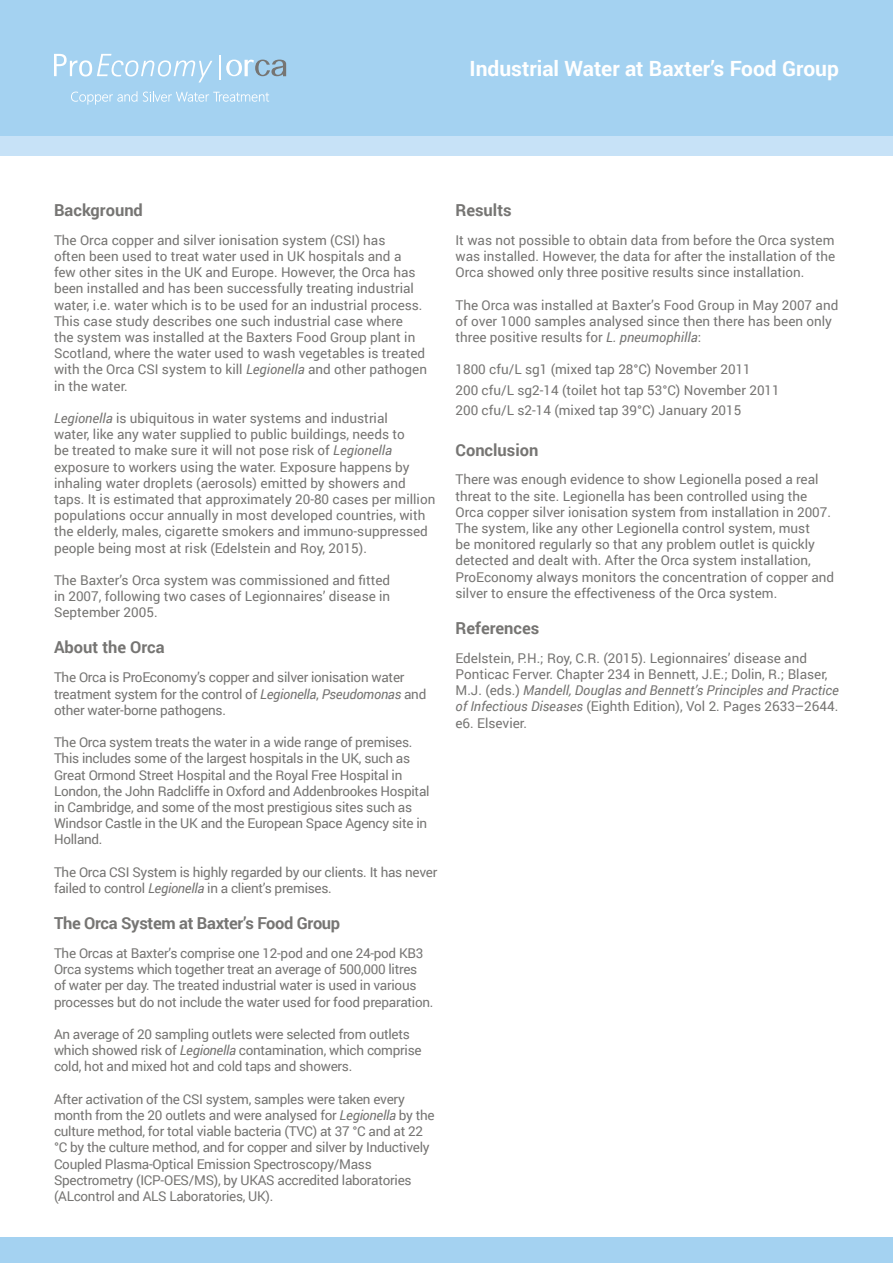
<style>
.page{position:relative;width:893px;height:1263px;background:#fff}
.page>*{position:absolute;margin:0;border:0;box-sizing:border-box;transform-origin:0 0}
.t1{font:700 21px "Roboto";color:#fff}
.t2{font:700 16.5px "Roboto";color:#767573}
.t3{font:700 16.5px "Roboto";letter-spacing:-.02em;color:#767573}
.t4{font:13.5px/16.2px "Roboto";color:#767573}
.t5{font:13.5px/16.2px "Roboto";letter-spacing:-.02em;color:#767573}
.s1{font-style:italic}
</style>
<div class="page">
<div style="left:0;top:0;width:893px;height:136px;background:#a4d2f1"></div>
<div style="left:0;top:136px;width:893px;height:19px;background:#c7e2f7"></div>
<div style="left:0;top:1237px;width:893px;height:26px;background:#a4d2f1"></div>
<hr style="left:219px;top:55px;width:2px;height:24px;background:#fff">
<svg style="left:54px;top:54px;width:158px;height:28px"></svg>
<svg style="left:226px;top:60px;width:60px;height:16px"></svg>
<svg style="left:71px;top:91px;width:66px;height:14px"></svg>
<svg style="left:143px;top:91px;width:126px;height:11px"></svg>
<h1 class="t1" style="left:469px;top:54px;width:371px">Industrial Water at Baxter’s Food Group</h1>
<p class="t2" style="left:54px;top:198px;width:90px">Background</p>
<p class="t4" style="left:54px;top:231px;width:374px">The Orca copper and silver ionisation system (CSI) has<br>often been used to treat water used in UK hospitals and a<br>few other sites in the UK and Europe. However, the Orca has been installed and has been successfully treating industrial water, i.e. water which is to be used for an industrial process.<br>This case study describes one such industrial case where<br>the system was installed at the Baxters Food Group plant in Scotland, where the water used to wash vegetables is treated with the Orca CSI system to kill <span class="s1">Legionella</span> and other pathogen in the water.</p>
<p class="t4" style="left:54px;top:409px;width:383px"><span class="s1">Legionella</span> is ubiquitous in water systems and industrial<br>water, like any water supplied to public buildings, needs to<br>be treated to make sure it will not pose risk of <span class="s1">Legionella </span>exposure to workers using the water. Exposure happens by inhaling water droplets (aerosols) emitted by showers and taps. It is estimated that approximately 20-80 cases per million populations occur annually in most developed countries, with the elderly, males, cigarette smokers and immuno-suppressed people being most at risk (Edelstein and Roy, 2015).</p>
<p class="t4" style="left:54px;top:571px;width:338px;text-align:justify">The Baxter’s Orca system was commissioned and fitted in 2007, following two cases of Legionnaires’ disease in September 2005.</p>
<p class="t2" style="left:54px;top:636px;width:112px">About the Orca</p>
<p class="t5" style="left:54px;top:669px;width:374px">The Orca is ProEconomy’s copper and silver ionisation water treatment system for the control of <span class="s1">Legionella</span>, <span class="s1">Pseudomonas</span> and other water-borne pathogens.</p>
<p class="t5" style="left:54px;top:734px;width:377px">The Orca system treats the water in a wide range of premises.<br>This includes some of the largest hospitals in the UK, such as Great Ormond Street Hospital and the Royal Free Hospital in London, the John Radcliffe in Oxford and Addenbrookes Hospital in Cambridge, and some of the most prestigious sites such as Windsor Castle in the UK and the European Space Agency site in Holland.</p>
<p class="t5" style="left:54px;top:863px;width:385px">The Orca CSI System is highly regarded by our clients. It has never failed to control <span class="s1">Legionella</span> in a client’s premises.</p>
<p class="t3" style="left:54px;top:911px;width:288px">The Orca System at Baxter’s Food Group</p>
<p class="t5" style="left:54px;top:944px;width:381px">The Orcas at Baxter’s comprise one 12-pod and one 24-pod KB3<br>Orca systems which together treat an average of 500,000 litres<br>of water per day. The treated industrial water is used in various processes but do not include the water used for food preparation.</p>
<p class="t5" style="left:54px;top:1025px;width:369px">An average of 20 sampling outlets were selected from outlets which showed risk of <span class="s1">Legionella</span> contamination, which comprise cold, hot and mixed hot and cold taps and showers.</p>
<p class="t5" style="left:54px;top:1090px;width:382px">After activation of the CSI system, samples were taken every month from the 20 outlets and were analysed for <span class="s1">Legionella</span> by the culture method, for total viable bacteria (TVC) at 37 °C and at 22 °C by the culture method, and for copper and silver by Inductively Coupled Plasma-Optical Emission Spectroscopy/Mass Spectrometry (ICP-OES/MS), by UKAS accredited laboratories (ALcontrol and ALS Laboratories, UK).</p>
<p class="t2" style="left:455px;top:198px;width:58px">Results</p>
<p class="t4" style="left:455px;top:231px;width:381px;text-align:justify">It was not possible to obtain data from before the Orca system was installed. However, the data for after the installation of the Orca showed only three positive results since installation.</p>
<p class="t4" style="left:455px;top:296px;width:384px">The Orca was installed at Baxter’s Food Group in May 2007 and of over 1000 samples analysed since then there has been only three positive results for <span class="s1">L. pneumophilla</span>:</p>
<p class="t4" style="left:455px;top:359px;width:326px;line-height:20.4px">1800 cfu/L sg1 (mixed tap 28°C) November 2011<br>200 cfu/L sg2-14 (toilet hot tap 53°C) November 2011<br>200 cfu/L s2-14 (mixed tap 39°C) January 2015</p>
<p class="t2" style="left:455px;top:438px;width:84px">Conclusion</p>
<p class="t4" style="left:455px;top:471px;width:380px">There was enough evidence to show Legionella posed a real threat to the site. Legionella has been controlled using the Orca copper silver ionisation system from installation in 2007.<br>The system, like any other Legionella control system, must<br>be monitored regularly so that any problem outlet is quickly detected and dealt with. After the Orca system installation, ProEconomy always monitors the concentration of copper and silver to ensure the effectiveness of the Orca system.</p>
<p class="t2" style="left:455px;top:616px;width:85px">References</p>
<p class="t4" style="left:455px;top:649px;width:385px">Edelstein, P.H.; Roy, C.R. (2015). Legionnaires’ disease and Ponticac Ferver. Chapter 234 in Bennett, J.E.; Dolin, R.; Blaser, M.J. (eds.) <span class="s1">Mandell, Douglas and Bennett’s Principles and Practice of Infectious Diseases</span> (Eighth Edition), Vol 2. Pages 2633–2644. e6. Elsevier.</p>
</div>
